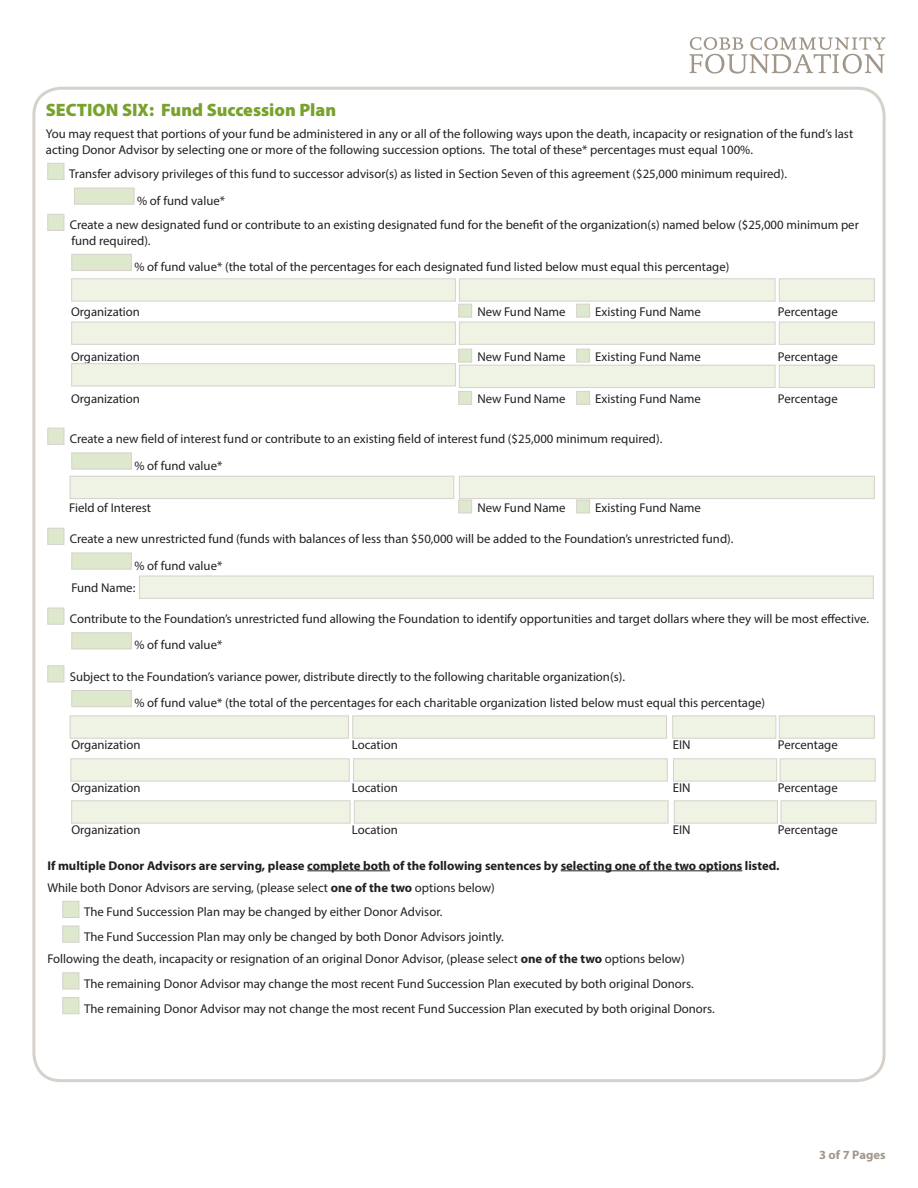
<style>
.page{position:relative;width:918px;height:1188px;background:#fff}
.page>*{position:absolute;margin:0;border:0;box-sizing:border-box;transform-origin:0 0}
.Subheading{font:900 18px "Myriad Pro";color:#78a22d}
.Check_Box{font:12.75px/15.3px "Myriad Pro";color:#231f20}
.No_spacing{font:12.75px/15.3px "Myriad Pro";color:#231f20}
.Check_Box-2{font:700 12.75px "Myriad Pro";color:#231f20}
.t1{font:700 12.45px "Myriad Pro";color:#a19689}
.s1{font-weight:700}
</style>
<div class="page">
<svg style="left:689px;top:37px;width:197px;height:37px"></svg>
<hr style="left:307px;top:871px;width:83px;height:1px;background:#231f20">
<hr style="left:561px;top:871px;width:181px;height:1px;background:#231f20">
<div style="left:47px;top:163px;width:17px;height:17px;background:#dee8cc;border:1px solid #d7d1cc"></div>
<div style="left:74px;top:188px;width:60px;height:17px;background:#dee8cc;border:1px solid #d7d1cc"></div>
<div style="left:47px;top:214px;width:17px;height:17px;background:#dee8cc;border:1px solid #d7d1cc"></div>
<div style="left:71px;top:254px;width:61px;height:17px;background:#dee8cc;border:1px solid #d7d1cc"></div>
<div style="left:458px;top:304px;width:14px;height:13px;background:#dee8cc;border:1px solid #d7d1cc"></div>
<div style="left:576px;top:304px;width:14px;height:13px;background:#dee8cc;border:1px solid #d7d1cc"></div>
<div style="left:458px;top:349px;width:14px;height:13px;background:#dee8cc;border:1px solid #d7d1cc"></div>
<div style="left:576px;top:349px;width:14px;height:13px;background:#dee8cc;border:1px solid #d7d1cc"></div>
<div style="left:458px;top:391px;width:14px;height:14px;background:#dee8cc;border:1px solid #d7d1cc"></div>
<div style="left:576px;top:391px;width:14px;height:14px;background:#dee8cc;border:1px solid #d7d1cc"></div>
<div style="left:47px;top:428px;width:17px;height:17px;background:#dee8cc;border:1px solid #d7d1cc"></div>
<div style="left:71px;top:453px;width:61px;height:17px;background:#dee8cc;border:1px solid #d7d1cc"></div>
<div style="left:458px;top:500px;width:14px;height:13px;background:#dee8cc;border:1px solid #d7d1cc"></div>
<div style="left:576px;top:500px;width:14px;height:13px;background:#dee8cc;border:1px solid #d7d1cc"></div>
<div style="left:47px;top:528px;width:17px;height:17px;background:#dee8cc;border:1px solid #d7d1cc"></div>
<div style="left:71px;top:553px;width:61px;height:17px;background:#dee8cc;border:1px solid #d7d1cc"></div>
<div style="left:47px;top:608px;width:17px;height:17px;background:#dee8cc;border:1px solid #d7d1cc"></div>
<div style="left:71px;top:632px;width:61px;height:17px;background:#dee8cc;border:1px solid #d7d1cc"></div>
<div style="left:47px;top:665px;width:17px;height:17px;background:#dee8cc;border:1px solid #d7d1cc"></div>
<div style="left:71px;top:690px;width:61px;height:17px;background:#dee8cc;border:1px solid #d7d1cc"></div>
<div style="left:62px;top:901px;width:17px;height:17px;background:#dee8cc;border:1px solid #d7d1cc"></div>
<div style="left:62px;top:926px;width:17px;height:17px;background:#dee8cc;border:1px solid #d7d1cc"></div>
<div style="left:62px;top:972px;width:17px;height:17px;background:#dee8cc;border:1px solid #d7d1cc"></div>
<div style="left:62px;top:997px;width:17px;height:17px;background:#dee8cc;border:1px solid #d7d1cc"></div>
<div style="left:71px;top:278px;width:385px;height:24px;background:#eef3e3;border:1px solid #d7d1cc"></div>
<div style="left:70px;top:476px;width:384px;height:23px;background:#eef3e3;border:1px solid #d7d1cc"></div>
<div style="left:139px;top:576px;width:735px;height:23px;background:#eef3e3;border:1px solid #d7d1cc"></div>
<div style="left:70px;top:716px;width:279px;height:23px;background:#eef3e3;border:1px solid #d7d1cc"></div>
<div style="left:352px;top:716px;width:315px;height:23px;background:#eef3e3;border:1px solid #d7d1cc"></div>
<div style="left:672px;top:716px;width:104px;height:23px;background:#eef3e3;border:1px solid #d7d1cc"></div>
<div style="left:779px;top:716px;width:96px;height:23px;background:#eef3e3;border:1px solid #d7d1cc"></div>
<div style="left:459px;top:278px;width:316px;height:24px;background:#eef3e3;border:1px solid #d7d1cc"></div>
<div style="left:459px;top:476px;width:416px;height:23px;background:#eef3e3;border:1px solid #d7d1cc"></div>
<div style="left:779px;top:278px;width:96px;height:24px;background:#eef3e3;border:1px solid #d7d1cc"></div>
<div style="left:71px;top:322px;width:385px;height:23px;background:#eef3e3;border:1px solid #d7d1cc"></div>
<div style="left:71px;top:363px;width:385px;height:23px;background:#eef3e3;border:1px solid #d7d1cc"></div>
<div style="left:459px;top:322px;width:316px;height:23px;background:#eef3e3;border:1px solid #d7d1cc"></div>
<div style="left:459px;top:365px;width:316px;height:23px;background:#eef3e3;border:1px solid #d7d1cc"></div>
<div style="left:779px;top:322px;width:96px;height:23px;background:#eef3e3;border:1px solid #d7d1cc"></div>
<div style="left:779px;top:365px;width:96px;height:23px;background:#eef3e3;border:1px solid #d7d1cc"></div>
<div style="left:70px;top:758px;width:280px;height:24px;background:#eef3e3;border:1px solid #d7d1cc"></div>
<div style="left:71px;top:800px;width:279px;height:24px;background:#eef3e3;border:1px solid #d7d1cc"></div>
<div style="left:353px;top:758px;width:315px;height:24px;background:#eef3e3;border:1px solid #d7d1cc"></div>
<div style="left:354px;top:800px;width:315px;height:24px;background:#eef3e3;border:1px solid #d7d1cc"></div>
<div style="left:673px;top:758px;width:104px;height:24px;background:#eef3e3;border:1px solid #d7d1cc"></div>
<div style="left:674px;top:800px;width:104px;height:24px;background:#eef3e3;border:1px solid #d7d1cc"></div>
<div style="left:780px;top:758px;width:96px;height:24px;background:#eef3e3;border:1px solid #d7d1cc"></div>
<div style="left:781px;top:800px;width:95px;height:24px;background:#eef3e3;border:1px solid #d7d1cc"></div>
<p class="Subheading" style="left:46px;top:98px;width:292px">SECTION SIX: Fund Succession Plan</p>
<p class="No_spacing" style="left:46px;top:126px;width:809px">You may request that portions of your fund be administered in any or all of the following ways upon the death, incapacity or resignation of the fund’s last acting Donor Advisor by selecting one or more of the following succession options. The total of these* percentages must equal 100%.</p>
<p class="Check_Box" style="left:69px;top:166px;width:719px">Transfer advisory privileges of this fund to successor advisor(s) as listed in Section Seven of this agreement ($25,000 minimum required).</p>
<p class="Check_Box" style="left:137px;top:192px;width:89px">% of fund value*</p>
<p class="Check_Box" style="left:70px;top:217px;width:791px">Create a new designated fund or contribute to an existing designated fund for the benefit of the organization(s) named below ($25,000 minimum per fund required).</p>
<p class="Check_Box" style="left:134px;top:259px;width:596px">% of fund value* (the total of the percentages for each designated fund listed below must equal this percentage)</p>
<p class="Check_Box" style="left:71px;top:304px;width:71px">Organization</p>
<p class="Check_Box" style="left:477px;top:304px;width:90px">New Fund Name</p>
<p class="Check_Box" style="left:595px;top:304px;width:107px">Existing Fund Name</p>
<p class="Check_Box" style="left:778px;top:304px;width:61px">Percentage</p>
<p class="Check_Box" style="left:71px;top:349px;width:71px">Organization</p>
<p class="Check_Box" style="left:477px;top:349px;width:90px">New Fund Name</p>
<p class="Check_Box" style="left:595px;top:349px;width:107px">Existing Fund Name</p>
<p class="Check_Box" style="left:778px;top:349px;width:61px">Percentage</p>
<p class="Check_Box" style="left:71px;top:391px;width:71px">Organization</p>
<p class="Check_Box" style="left:477px;top:391px;width:90px">New Fund Name</p>
<p class="Check_Box" style="left:595px;top:391px;width:107px">Existing Fund Name</p>
<p class="Check_Box" style="left:778px;top:391px;width:61px">Percentage</p>
<p class="Check_Box" style="left:70px;top:431px;width:594px">Create a new field of interest fund or contribute to an existing field of interest fund ($25,000 minimum required).</p>
<p class="Check_Box" style="left:134px;top:457px;width:89px">% of fund value*</p>
<p class="Check_Box" style="left:69px;top:500px;width:84px">Field of Interest</p>
<p class="Check_Box" style="left:477px;top:500px;width:90px">New Fund Name</p>
<p class="Check_Box" style="left:595px;top:500px;width:107px">Existing Fund Name</p>
<p class="Check_Box" style="left:70px;top:531px;width:665px">Create a new unrestricted fund (funds with balances of less than $50,000 will be added to the Foundation’s unrestricted fund).</p>
<p class="Check_Box" style="left:134px;top:557px;width:89px">% of fund value*</p>
<p class="Check_Box" style="left:71px;top:579px;width:65px">Fund Name:</p>
<p class="Check_Box" style="left:70px;top:611px;width:801px">Contribute to the Foundation’s unrestricted fund allowing the Foundation to identify opportunities and target dollars where they will be most effective.</p>
<p class="Check_Box" style="left:134px;top:637px;width:89px">% of fund value*</p>
<p class="Check_Box" style="left:70px;top:669px;width:557px">Subject to the Foundation’s variance power, distribute directly to the following charitable organization(s).</p>
<p class="Check_Box" style="left:134px;top:695px;width:632px">% of fund value* (the total of the percentages for each charitable organization listed below must equal this percentage)</p>
<p class="Check_Box" style="left:71px;top:737px;width:71px">Organization</p>
<p class="Check_Box" style="left:352px;top:737px;width:47px">Location</p>
<p class="Check_Box" style="left:673px;top:737px;width:19px">EIN</p>
<p class="Check_Box" style="left:778px;top:737px;width:61px">Percentage</p>
<p class="Check_Box" style="left:71px;top:780px;width:71px">Organization</p>
<p class="Check_Box" style="left:352px;top:780px;width:47px">Location</p>
<p class="Check_Box" style="left:673px;top:780px;width:19px">EIN</p>
<p class="Check_Box" style="left:778px;top:780px;width:61px">Percentage</p>
<p class="Check_Box" style="left:71px;top:822px;width:71px">Organization</p>
<p class="Check_Box" style="left:352px;top:822px;width:47px">Location</p>
<p class="Check_Box" style="left:673px;top:822px;width:19px">EIN</p>
<p class="Check_Box" style="left:778px;top:822px;width:61px">Percentage</p>
<p class="Check_Box-2" style="left:47px;top:857px;width:734px">If multiple Donor Advisors are serving, please complete both of the following sentences by selecting one of the two options listed.</p>
<p class="Check_Box" style="left:47px;top:879px;width:449px">While both Donor Advisors are serving, (please select <span class="s1">one of the two</span> options below)</p>
<p class="Check_Box" style="left:84px;top:904px;width:360px">The Fund Succession Plan may be changed by either Donor Advisor.</p>
<p class="Check_Box" style="left:84px;top:929px;width:421px">The Fund Succession Plan may only be changed by both Donor Advisors jointly.</p>
<p class="Check_Box" style="left:47px;top:951px;width:639px">Following the death, incapacity or resignation of an original Donor Advisor, (please select <span class="s1">one of the two</span> options below)</p>
<p class="Check_Box" style="left:84px;top:976px;width:611px">The remaining Donor Advisor may change the most recent Fund Succession Plan executed by both original Donors.</p>
<p class="Check_Box" style="left:84px;top:1001px;width:632px">The remaining Donor Advisor may not change the most recent Fund Succession Plan executed by both original Donors.</p>
<p class="t1" style="left:819px;top:1147px;width:68px">3 of 7 Pages</p>
</div>
